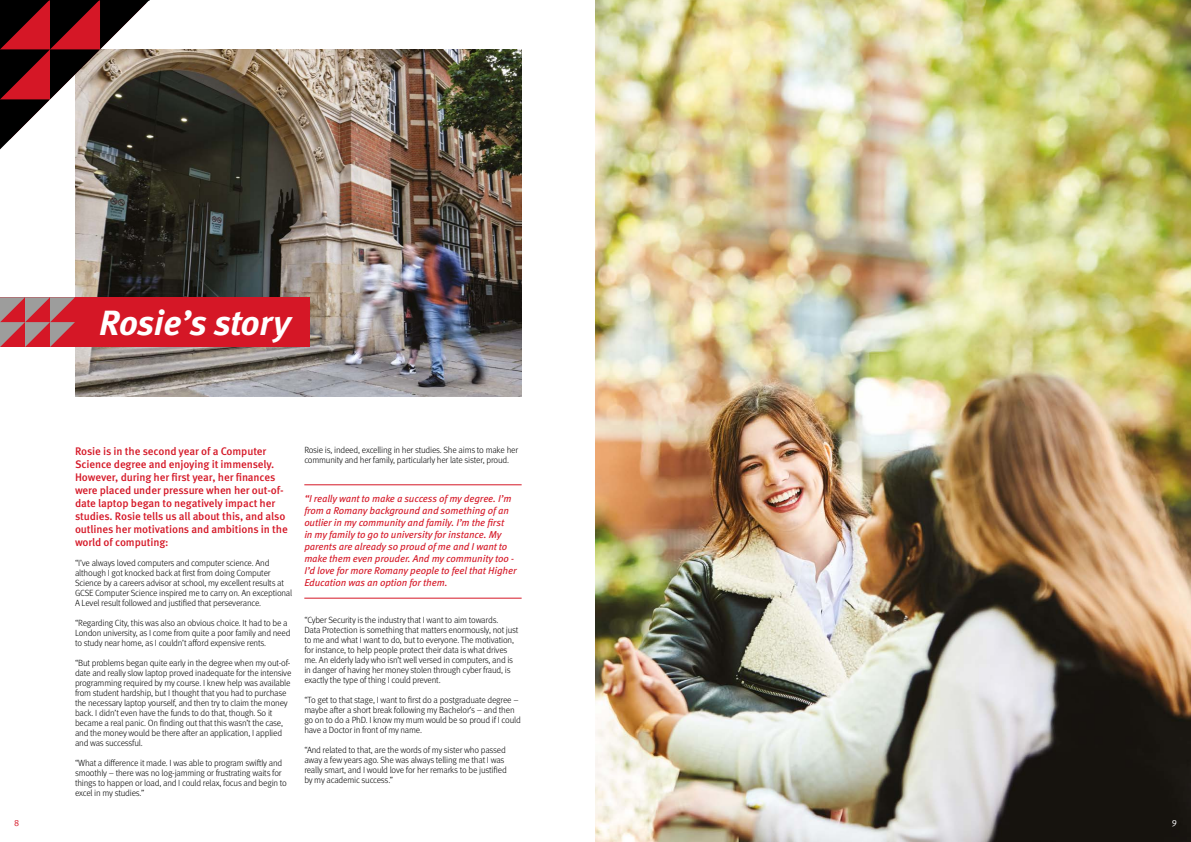
<style>
.page{position:relative;width:1191px;height:842px;background:#fff}
.page>*{position:absolute;margin:0;border:0;box-sizing:border-box;transform-origin:0 0}
.t1{font:italic 700 35px "Meta Pro";letter-spacing:-.01em;color:#fff}
.t2{font:500 11px/13px "Meta Pro";letter-spacing:-.01em;color:#d51726}
.t3{font:italic 10px/12px "Meta Pro";letter-spacing:-.01em;color:#d51726}
.t4{font:300 9px/10px "Meta Pro";letter-spacing:-.02em;color:#000}
.t5{font:9px "Meta Pro Norm";color:#d51726}
.t6{font:9px "Meta Pro Norm";color:#fff}
</style>
<div class="page">
<img style="left:75px;top:50px;width:446px;height:347px">
<hr style="left:304px;top:484px;width:217px;height:1px;background:#d51726">
<hr style="left:304px;top:598px;width:217px;height:1px;background:#d51726">
<svg style="left:0;top:0;width:150px;height:149px"></svg>
<div style="left:0;top:297px;width:309px;height:50px;background:#d51726"></div>
<svg style="left:0;top:297px;width:75px;height:50px"></svg>
<img style="left:595px;top:0;width:596px;height:842px">
<h1 class="t1" style="left:99px;top:296px;width:193px">Rosie’s story</h1>
<p class="t2" style="left:75px;top:444px;width:214px">Rosie is in the second year of a Computer Science degree and enjoying it immensely.<br>However, during her first year, her finances were placed under pressure when her out-of&shy;date laptop began to negatively impact her studies. Rosie tells us all about this, and also outlines her motivations and ambitions in the world of computing:</p>
<p class="t4" style="left:75px;top:557px;width:219px">“I’ve always loved computers and computer science. And although I got knocked back at first from doing Computer Science by a careers advisor at school, my excellent results at GCSE Computer Science inspired me to carry on. An exceptional A Level result followed and justified that perseverance.</p>
<p class="t4" style="left:75px;top:617px;width:217px">“Regarding City, this was also an obvious choice. It had to be a<br>London university, as I come from quite a poor family and need to study near home, as I couldn’t afford expensive rents.</p>
<p class="t4" style="left:75px;top:657px;width:218px">“But problems began quite early in the degree when my out-of&shy;date and really slow laptop proved inadequate for the intensive programming required by my course. I knew help was available from student hardship, but I thought that you had to purchase the necessary laptop yourself, and then try to claim the money back. I didn’t even have the funds to do that, though. So it became a real panic. On finding out that this wasn’t the case, and the money would be there after an application, I applied and was successful.</p>
<p class="t4" style="left:75px;top:757px;width:213px">“What a difference it made. I was able to program swiftly and smoothly – there was no log-jamming or frustrating waits for things to happen or load, and I could relax, focus and begin to excel in my studies.”</p>
<p class="t4" style="left:304px;top:445px;width:215px">Rosie is, indeed, excelling in her studies. She aims to make her community and her family, particularly her late sister, proud.</p>
<p class="t3" style="left:304px;top:492px;width:214px">“I really want to make a success of my degree. I’m from a Romany background and something of an outlier in my community and family. I’m the first<br>in my family to go to university for instance. My parents are already so proud of me and I want to make them even prouder. And my community too - I’d love for more Romany people to feel that Higher Education was an option for them.</p>
<p class="t4" style="left:304px;top:615px;width:216px">“Cyber Security is the industry that I want to aim towards.<br>Data Protection is something that matters enormously, not just to me and what I want to do, but to everyone. The motivation, for instance, to help people protect their data is what drives me. An elderly lady who isn’t well versed in computers, and is in danger of having her money stolen through cyber fraud, is exactly the type of thing I could prevent.</p>
<p class="t4" style="left:304px;top:695px;width:218px">“To get to that stage, I want to first do a postgraduate degree – maybe after a short break following my Bachelor’s – and then go on to do a PhD. I know my mum would be so proud if I could have a Doctor in front of my name.</p>
<p class="t4" style="left:304px;top:745px;width:204px">“And related to that, are the words of my sister who passed away a few years ago. She was always telling me that I was really smart, and I would love for her remarks to be justified by my academic success.”</p>
<p class="t5" style="left:14px;top:816px;width:7px">8</p>
<p class="t6" style="left:1171px;top:816px;width:7px">9</p>
</div>
